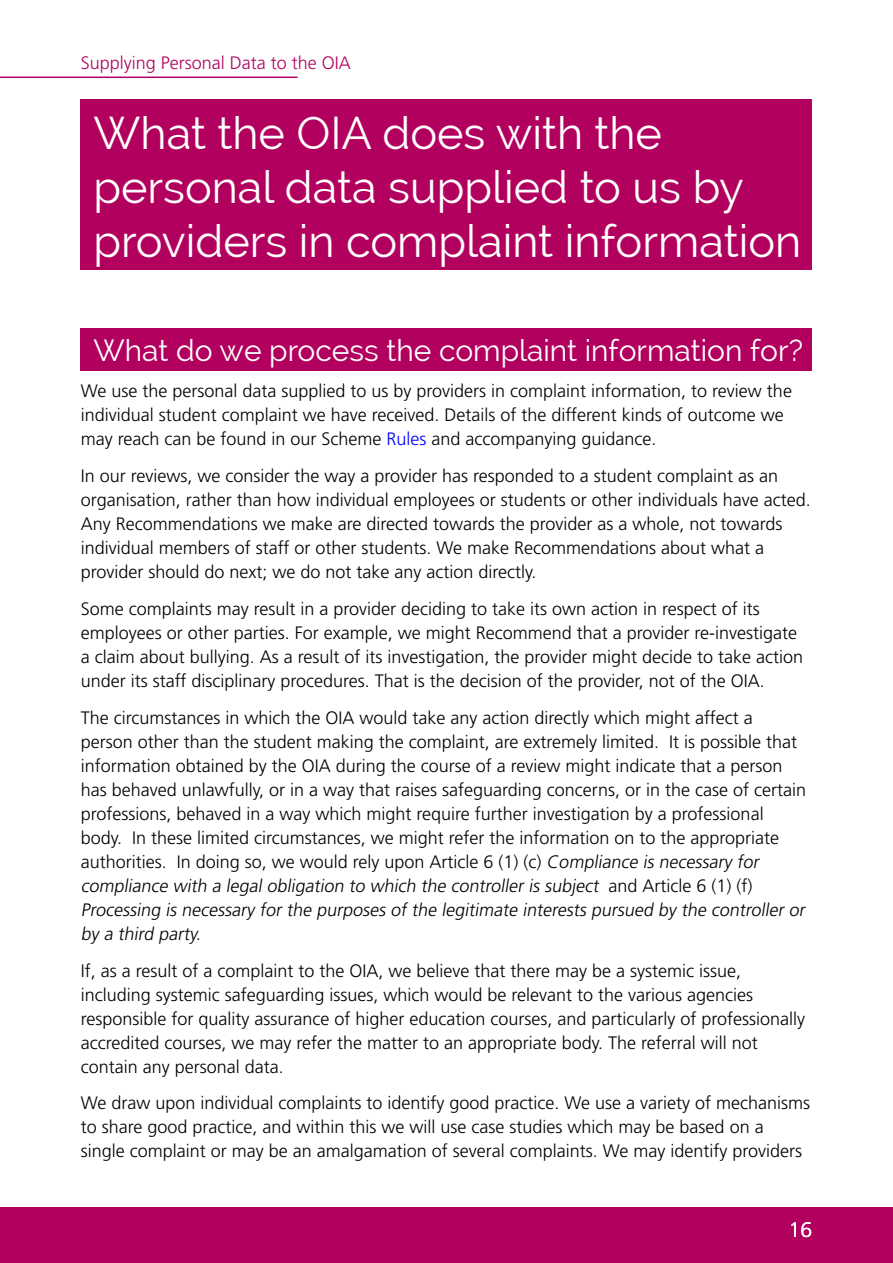
<style>
.page{position:relative;width:893px;height:1263px;background:#fff}
.page>*{position:absolute;margin:0;border:0;box-sizing:border-box;transform-origin:0 0}
.Main_Header{font:45px/54px "Raleway";color:#fff}
.SubHeader{font:30px "Raleway";color:#fff}
.t1{font:300 21px "Frutiger";color:#fff}
.Body{font:300 18px/24px "Frutiger";color:#000}
.t2{font:300 18px "Frutiger";color:#b2005e}
.s1{color:#00f}
.s2{font-style:italic}
</style>
<div class="page">
<div style="left:0;top:1208px;width:893px;height:55px;background:#b2005e"></div>
<hr style="left:0;top:77px;width:298px;height:1px;background:#b2005e">
<div style="left:81px;top:328px;width:731px;height:43px;background:#b2005e"></div>
<div style="left:81px;top:100px;width:731px;height:170px;background:#b2005e"></div>
<p class="t2" style="left:81px;top:52px;width:272px">Supplying Personal Data to the OIA</p>
<p class="Main_Header" style="left:94px;top:106px;width:709px">What the OIA does with the personal data supplied to us by providers in complaint information</p>
<p class="SubHeader" style="left:94px;top:333px;width:711px">What do we process the complaint information for?</p>
<p class="Body" style="left:81px;top:379px;width:713px">We use the personal data supplied to us by providers in complaint information, to review the individual student complaint we have received. Details of the different kinds of outcome we may reach can be found in our Scheme <span class="s1">Rules</span> and accompanying guidance.</p>
<p class="Body" style="left:81px;top:464px;width:732px">In our reviews, we consider the way a provider has responded to a student complaint as an organisation, rather than how individual employees or students or other individuals have acted.<br>Any Recommendations we make are directed towards the provider as a whole, not towards individual members of staff or other students. We make Recommendations about what a provider should do next; we do not take any action directly.</p>
<p class="Body" style="left:81px;top:597px;width:724px">Some complaints may result in a provider deciding to take its own action in respect of its employees or other parties. For example, we might Recommend that a provider re-investigate a claim about bullying. As a result of its investigation, the provider might decide to take action under its staff disciplinary procedures. That is the decision of the provider, not of the OIA.</p>
<p class="Body" style="left:81px;top:706px;width:729px">The circumstances in which the OIA would take any action directly which might affect a person other than the student making the complaint, are extremely limited. It is possible that information obtained by the OIA during the course of a review might indicate that a person has behaved unlawfully, or in a way that raises safeguarding concerns, or in the case of certain professions, behaved in a way which might require further investigation by a professional body. In these limited circumstances, we might refer the information on to the appropriate authorities. In doing so, we would rely upon Article 6 (1) (c) <span class="s2">Compliance is necessary for compliance with a legal obligation to which the controller is subject</span> a n d A rt i c l e 6 ( 1 ) (f)<br><span class="s2">Processing is necessary for the purposes of the legitimate interests pursued by the controller or by a third party.</span></p>
<p class="Body" style="left:81px;top:958px;width:726px">If, as a result of a complaint to the OIA, we believe that there may be a systemic issue, including systemic safeguarding issues, which would be relevant to the various agencies responsible for quality assurance of higher education courses, and particularly of professionally accredited courses, we may refer the matter to an appropriate body. The referral will not contain any personal data.</p>
<p class="Body" style="left:81px;top:1091px;width:731px">We draw upon individual complaints to identify good practice. We use a variety of mechanisms to share good practice, and within this we will use case studies which may be based on a single complaint or may be an amalgamation of several complaints. We may identify providers</p>
<p class="t1" style="left:789px;top:1217px;width:25px">16</p>
</div>
